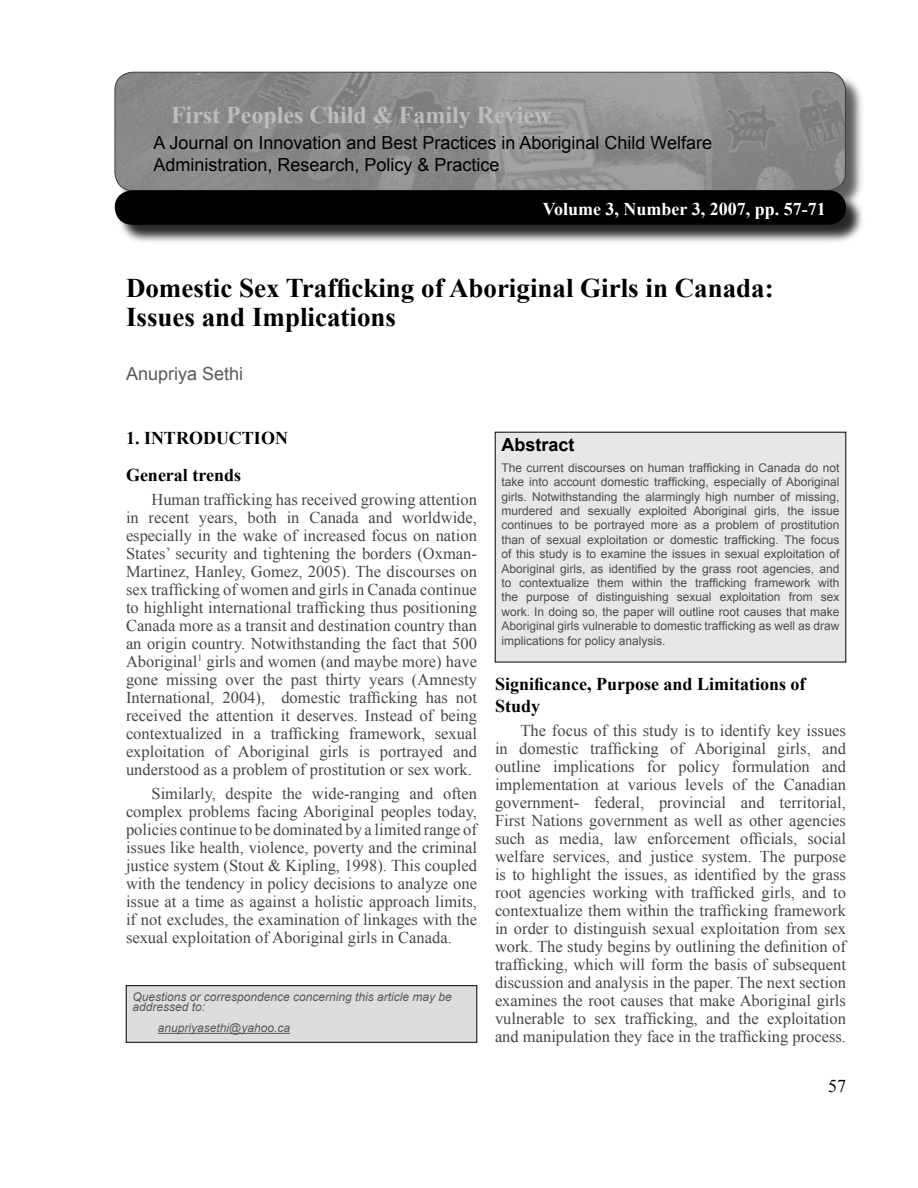
<style>
.page{position:relative;width:918px;height:1188px;background:#fff}
.page>*{position:absolute;margin:0;border:0;box-sizing:border-box;transform-origin:0 0}
.t1{font:700 27px/28.5px "Times New Roman";color:#000}
.t2{font:700 24px "Times New Roman";color:#bcbdbf}
.t3{font:18px/21.6px "Arial";color:#000}
.t4{font:700 18px/36.6px "Times New Roman";color:#000}
.t5{font:700 18px "Times New Roman";color:#fff}
.t6{font:18px "Arial";color:#58595b}
.t7{font:700 18px "Arial";color:#000}
.t8{font:18px "Times New Roman";color:#000}
.t9{font:16.5px/18px "Times New Roman";color:#464648;text-align:justify}
.t10{font:12px/14.4px "Arial";color:#4c4d4f;text-align:justify}
.t11{font:italic 12px/10.5px "Arial";color:#58595b}
</style>
<div class="page">
<div style="left:116px;top:74px;width:749px;height:136px;background:#000;opacity:.85"></div>
<img style="left:115px;top:72px;width:730px;height:118px">
<div style="left:115px;top:72px;width:731px;height:119px;border:1px solid #000;border-radius:18px"></div>
<div style="left:116px;top:192px;width:750px;height:53px;background:#000;opacity:.85"></div>
<div style="left:115px;top:190px;width:731px;height:35px;background:#000"></div>
<div style="left:495px;top:432px;width:351px;height:230px;background:#e6e7e8"></div>
<div style="left:126px;top:986px;width:351px;height:56px;background:#dcddde"></div>
<hr style="left:158px;top:1033px;width:132px;height:1px;background:#58595b">
<h2 class="t2" style="left:171px;top:98px;width:382px">First Peoples Child &amp; Family Review</h2>
<p class="t3" style="left:153px;top:132px;width:560px">A Journal on Innovation and Best Practices in Aboriginal Child Welfare<br>Administration, Research, Policy &amp; Practice</p>
<p class="t5" style="left:543px;top:196px;width:285px">Volume 3, Number 3, 2007, pp. 57-71</p>
<h1 class="t1" style="left:126px;top:273px;width:649px">Domestic Sex Trafficking of Aboriginal Girls in Canada:<br>Issues and Implications</h1>
<p class="t6" style="left:126px;top:362px;width:119px">Anupriya Sethi</p>
<p class="t4" style="left:126px;top:419px;width:163px">1. INTRODUCTION<br>General trends</p>
<p class="t9" style="left:126px;top:490px;width:353px;text-indent:26px">Human trafficking has received growing attention in recent years, both in Canada and worldwide, especially in the wake of increased focus on nation States’ security and tightening the borders (Oxman-Martinez, Hanley, Gomez, 2005). The discourses on sex trafficking of women and girls in Canada continue to highlight international trafficking thus positioning Canada more as a transit and destination country than an origin country. Notwithstanding the fact that 500<br>Aboriginal<sup>1</sup> girls and women (and maybe more) have gone missing over the past thirty years (Amnesty International, 2004), domestic trafficking has not received the attention it deserves. Instead of being contextualized in a trafficking framework, sexual exploitation of Aboriginal girls is portrayed and understood as a problem of prostitution or sex work.</p>
<p class="t9" style="left:126px;top:784px;width:353px;text-indent:26px">Similarly, despite the wide-ranging and often complex problems facing Aboriginal peoples today, policies continue to be dominated by a limited range of issues like health, violence, poverty and the criminal justice system (Stout &amp; Kipling, 1998). This coupled with the tendency in policy decisions to analyze one issue at a time as against a holistic approach limits, if not excludes, the examination of linkages with the sexual exploitation of Aboriginal girls in Canada.</p>
<p class="t11" style="left:132px;top:991px;width:321px">Questions or correspondence concerning this article may be addressed to:</p>
<p class="t11" style="left:158px;top:1023px;width:134px">anupriyasethi@yahoo.ca</p>
<p class="t7" style="left:501px;top:433px;width:75px">Abstract</p>
<p class="t10" style="left:501px;top:461px;width:340px">The current discourses on human trafficking in Canada do not take into account domestic trafficking, especially of Aboriginal girls. Notwithstanding the alarmingly high number of missing, murdered and sexually exploited Aboriginal girls, the issue continues to be portrayed more as a problem of prostitution than of sexual exploitation or domestic trafficking. The focus of this study is to examine the issues in sexual exploitation of Aboriginal girls, as identified by the grass root agencies, and to contextualize them within the trafficking framework with the purpose of distinguishing sexual exploitation from sex work. In doing so, the paper will outline root causes that make Aboriginal girls vulnerable to domestic trafficking as well as draw implications for policy analysis.</p>
<p class="t4" style="left:495px;top:673px;width:312px;line-height:21.6px">Significance, Purpose and Limitations of<br>Study</p>
<p class="t9" style="left:495px;top:721px;width:353px;text-indent:26px">The focus of this study is to identify key issues in domestic trafficking of Aboriginal girls, and outline implications for policy formulation and implementation at various levels of the Canadian government- federal, provincial and territorial, First Nations government as well as other agencies such as media, law enforcement officials, social welfare services, and justice system. The purpose is to highlight the issues, as identified by the grass root agencies working with trafficked girls, and to contextualize them within the trafficking framework in order to distinguish sexual exploitation from sex work. The study begins by outlining the definition of trafficking, which will form the basis of subsequent discussion and analysis in the paper. The next section examines the root causes that make Aboriginal girls vulnerable to sex trafficking, and the exploitation and manipulation they face in the trafficking process.</p>
<p class="t8" style="left:828px;top:1074px;width:19px">57</p>
</div>
